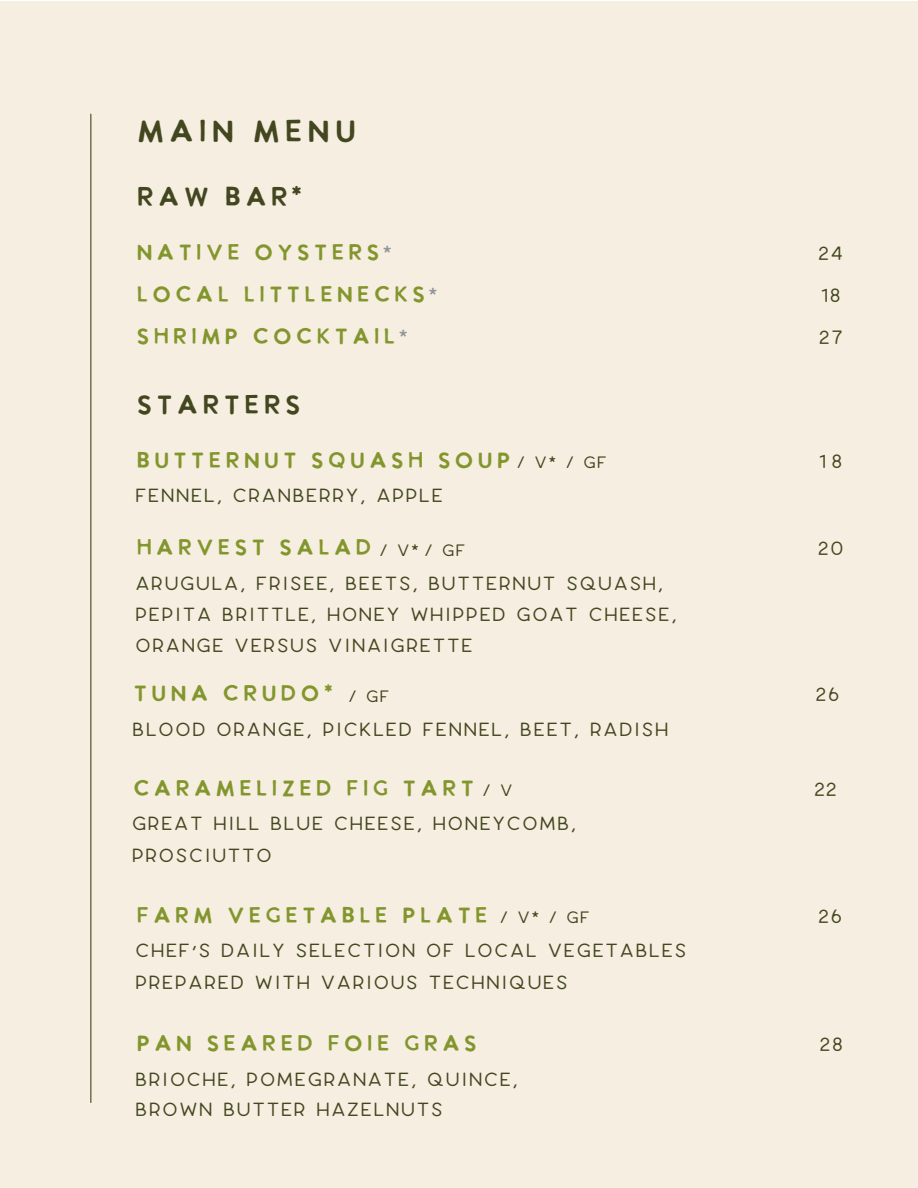
<style>
.page{position:relative;width:918px;height:1188px;background:#fff}
.page>*{position:absolute;margin:0;border:0;box-sizing:border-box;transform-origin:0 0}
.t1{font:31.5px "MILKANDCLAY Regular";letter-spacing:.05em;color:#43471f}
.t2{font:27px "MILKANDCLAY Regular";letter-spacing:.05em;color:#43471f}
.t3{font:22.5px/30.8px "Larosa";letter-spacing:.075em;color:#43471f}
.t4{font:22.5px "MILKANDCLAY Regular";letter-spacing:.075em;color:#83962d}
.t5{font:19.5px "Larosa";color:#43471f}
.s1{font-family:"Larosa";font-size:24px;color:#939598}
.s2{font-family:"Larosa";font-size:19.5px;color:#43471f}
</style>
<div class="page">
<div style="left:0;top:1px;width:918px;height:1187px;background:#f6eee1"></div>
<hr style="left:90px;top:114px;width:1px;height:988px;background:#444820">
<h1 class="t1" style="left:135px;top:113px;width:224px">MAIN MENU</h1>
<p class="t2" style="left:135px;top:182px;width:170px">RAW BAR*</p>
<p class="t4" style="left:135px;top:240px;width:258px">NATIVE OYSTERS<span class="s1">*</span></p>
<p class="t3" style="left:818px;top:237px;width:27px">24</p>
<p class="t4" style="left:135px;top:282px;width:304px">LOCAL LITTLENECKS<span class="s1">*</span></p>
<p class="t3" style="left:821px;top:279px;width:21px">18</p>
<p class="t4" style="left:135px;top:324px;width:274px">SHRIMP COCKTAIL<span class="s1">*</span></p>
<p class="t3" style="left:819px;top:321px;width:25px">27</p>
<p class="t2" style="left:135px;top:389px;width:168px">STARTERS</p>
<p class="t4" style="left:135px;top:447px;width:378px">BUTTERNUT SQUASH SOUP</p>
<p class="t3" style="left:819px;top:444px;width:25px">18</p>
<p class="t3" style="left:135px;top:479px;width:309px">FENNEL, CRANBERRY, APPLE</p>
<p class="t4" style="left:135px;top:535px;width:239px">HARVEST SALAD</p>
<p class="t3" style="left:818px;top:532px;width:27px">20</p>
<p class="t3" style="left:135px;top:567px;width:543px">ARUGULA, FRISEE, BEETS, BUTTERNUT SQUASH,<br>PEPITA BRITTLE, HONEY WHIPPED GOAT CHEESE,<br>ORANGE VERSUS VINAIGRETTE</p>
<p class="t5" style="left:517px;top:450px;width:92px">/ V* / GF</p>
<p class="t5" style="left:379px;top:538px;width:88px">/ V* / GF</p>
<p class="t4" style="left:133px;top:681px;width:203px">TUNA CRUDO*</p>
<p class="t3" style="left:815px;top:678px;width:26px">26</p>
<p class="t3" style="left:133px;top:713px;width:537px">BLOOD ORANGE, PICKLED FENNEL, BEET, RADISH</p>
<p class="t5" style="left:349px;top:684px;width:43px">/ GF</p>
<p class="t4" style="left:132px;top:775px;width:345px">CARAMELIZED FIG TART</p>
<p class="t3" style="left:814px;top:772px;width:24px">22</p>
<p class="t3" style="left:132px;top:807px;width:446px;line-height:31.5px">GREAT HILL BLUE CHEESE, HONEYCOMB,<br>PROSCIUTTO</p>
<p class="t5" style="left:482px;top:777px;width:32px">/ V</p>
<p class="t4" style="left:135px;top:902px;width:456px">FARM VEGETABLE PLATE <span class="s2">/ V* / GF</span></p>
<p class="t3" style="left:818px;top:900px;width:26px">26</p>
<p class="t3" style="left:135px;top:934px;width:552px;line-height:31.5px">CHEF’S DAILY SELECTION OF LOCAL VEGETABLES<br>PREPARED WITH VARIOUS TECHNIQUES</p>
<p class="t4" style="left:135px;top:1031px;width:344px">PAN SEARED FOIE GRAS</p>
<p class="t3" style="left:819px;top:1028px;width:25px">28</p>
<p class="t3" style="left:135px;top:1063px;width:384px">BRIOCHE, POMEGRANATE, QUINCE,</p>
<p class="t3" style="left:136px;top:1093px;width:309px">BROWN BUTTER HAZELNUTS</p>
</div>
